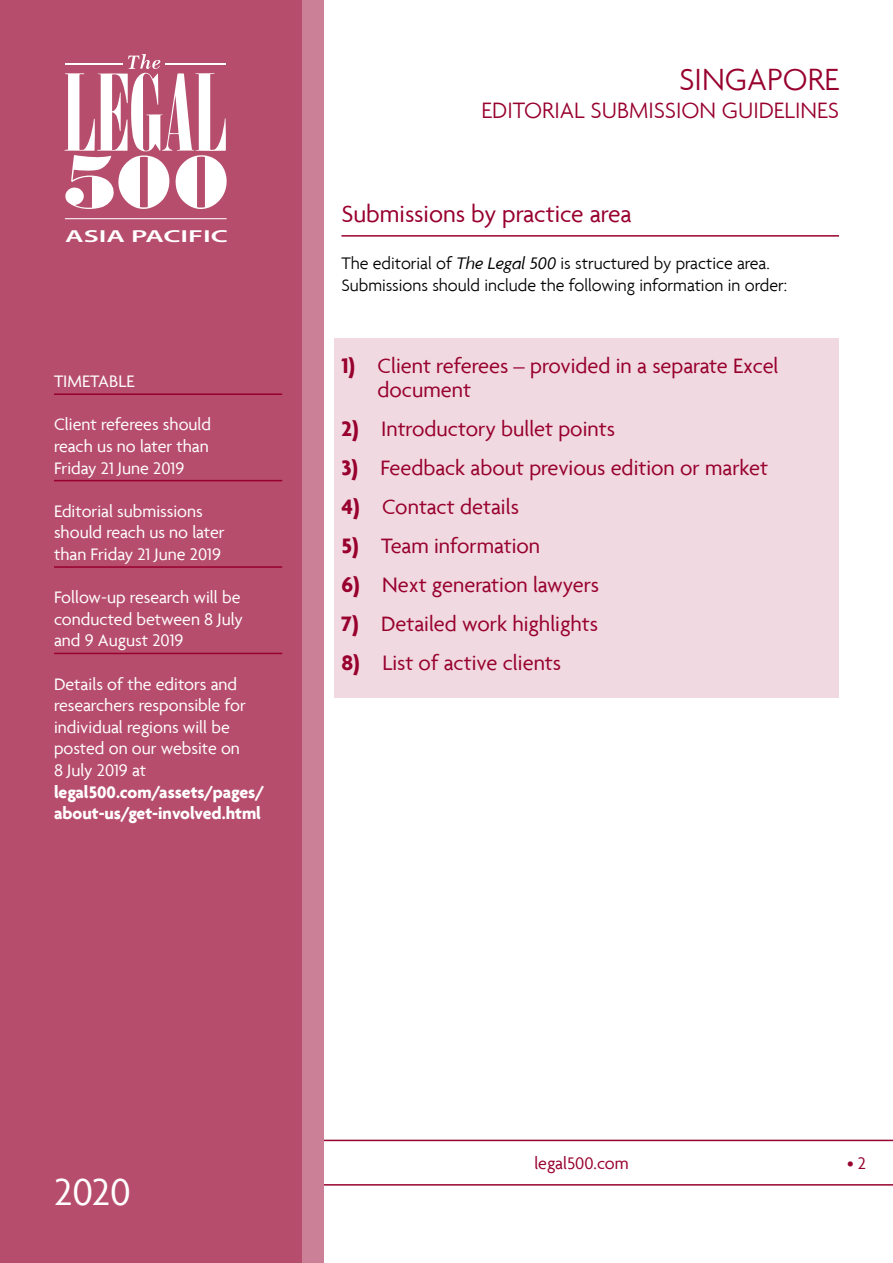
<style>
.page{position:relative;width:893px;height:1263px;background:#fff}
.page>*{position:absolute;margin:0;border:0;box-sizing:border-box;transform-origin:0 0}
.t1{font:40.5px "Agenda";color:#fff}
.t2{font:300 33px "Agenda";color:#98002e}
.t3{font:25.5px "Agenda";color:#98002e}
.t4{font:300 24px "Agenda";color:#98002e}
.t5{font:22.5px/24px "Agenda";color:#98002e}
.t6{font:18px/21.6px "Agenda";color:#fff}
.t7{font:300 18px/21.6px "Agenda";color:#000}
.t8{font:700 18px/21.6px "Agenda";color:#fff}
.t9{font:18px "Agenda";color:#98002e}
.t10{font:600 17.4px "Myriad Pro";color:#fff;scale:1.68 1}
.s1{font-weight:400;font-style:italic}
.s2{font-weight:700}
</style>
<div class="page">
<svg style="left:323px;top:1140px;width:570px;height:45px"></svg>
<div style="left:0;top:0;width:323px;height:1263px;background:#cb8097"></div>
<div style="left:0;top:0;width:302px;height:1263px;background:#b74d6d"></div>
<svg style="left:64px;top:54px;width:163px;height:155px"></svg>
<hr style="left:65px;top:64px;width:58px;height:1px;background:#fff">
<hr style="left:165px;top:64px;width:61px;height:1px;background:#fff">
<hr style="left:65px;top:218px;width:162px;height:1px;background:#fff">
<hr style="left:54px;top:393px;width:228px;height:2px;background:#98002e">
<hr style="left:54px;top:480px;width:228px;height:1px;background:#98002e">
<hr style="left:54px;top:566px;width:228px;height:2px;background:#98002e">
<hr style="left:54px;top:653px;width:228px;height:1px;background:#98002e">
<div style="left:335px;top:338px;width:504px;height:359px;background:#f0d9e0"></div>
<hr style="left:341px;top:235px;width:498px;height:2px;background:#98002e">
<p class="t10" style="left:65px;top:225px;width:98px">ASIA PACIFIC</p>
<p class="t6" style="left:54px;top:370px;width:82px">TIMETABLE</p>
<p class="t6" style="left:54px;top:413px;width:159px;text-align:justify">Client referees should reach us no later than Friday 21 June 2019</p>
<p class="t6" style="left:54px;top:500px;width:172px">Editorial submissions should reach us no later than Friday 21 June 2019</p>
<p class="t6" style="left:54px;top:586px;width:190px">Follow-up research will be conducted between 8 July and 9 August 2019</p>
<p class="t6" style="left:54px;top:673px;width:193px">Details of the editors and researchers responsible for individual regions will be posted on our website on<br>8 July 2019 at</p>
<p class="t8" style="left:54px;top:780px;width:212px">legal500.com/assets/pages/ about-us/get-involved.html</p>
<h2 class="t2" style="left:679px;top:60px;width:161px">SINGAPORE</h2>
<h3 class="t4" style="left:482px;top:96px;width:359px">EDITORIAL SUBMISSION GUIDELINES</h3>
<h3 class="t3" style="left:341px;top:199px;width:292px">Submissions by practice area</h3>
<p class="t7" style="left:341px;top:253px;width:447px">The editorial of <span class="s1">The Legal 500</span> is structured by practice area.<br>Submissions should include the following information in order:</p>
<p class="t5" style="left:377px;top:354px;width:403px;text-indent:-36px"><span class="s2">1)</span> Client referees – provided in a separate Excel document</p>
<p class="t5" style="left:341px;top:417px;width:275px"><span class="s2">2)</span> Introductory bullet points</p>
<p class="t5" style="left:341px;top:456px;width:428px"><span class="s2">3)</span> Feedback about previous edition or market</p>
<p class="t5" style="left:341px;top:495px;width:179px"><span class="s2">4)</span> Contact details</p>
<p class="t5" style="left:341px;top:534px;width:200px"><span class="s2">5)</span> Team information</p>
<p class="t5" style="left:341px;top:573px;width:259px"><span class="s2">6)</span> Next generation lawyers</p>
<p class="t5" style="left:341px;top:612px;width:258px"><span class="s2">7)</span> Detailed work highlights</p>
<p class="t5" style="left:341px;top:651px;width:221px"><span class="s2">8)</span> List of active clients</p>
<h1 class="t1" style="left:54px;top:1168px;width:78px">2020</h1>
<p class="t9" style="left:534px;top:1152px;width:96px">legal500.com</p>
<p class="t9" style="left:847px;top:1152px;width:20px">• 2</p>
</div>
